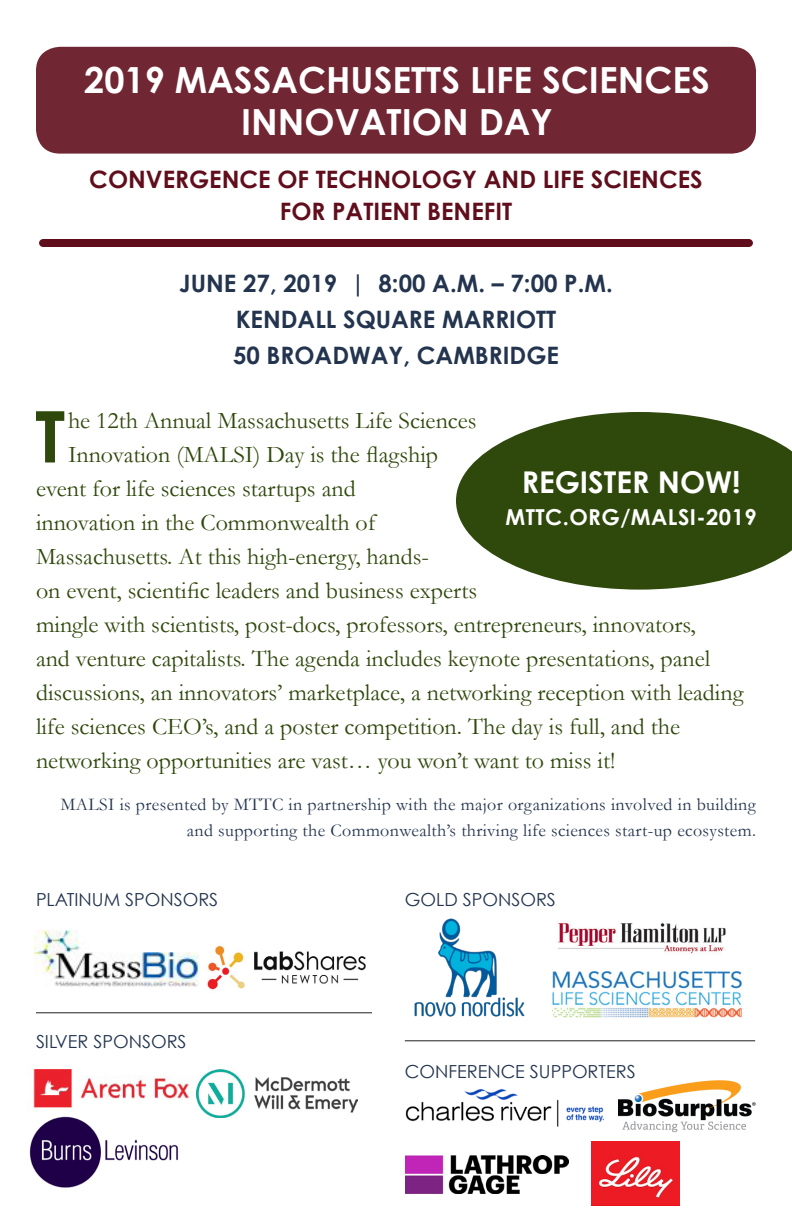
<style>
.page{position:relative;width:792px;height:1224px;background:#fff}
.page>*{position:absolute;margin:0;border:0;box-sizing:border-box;transform-origin:0 0}
.t1{font:700 71.4px "Century Gothic";color:#2f480c}
.t2{font:700 36px/42px "Century Gothic";color:#fff;text-align:center}
.t3{font:700 30px "Century Gothic";color:#fff}
.t4{font:24px "Garamond";color:#2f480c}
.t5{font:700 24px "Century Gothic";color:#23344e}
.t6{font:700 24px/32px "Century Gothic";color:#610e1c;text-align:center}
.t7{font:700 22px "Century Gothic";letter-spacing:.02em;color:#fff}
.t8{font:18px/26px "Garamond";letter-spacing:.02em;color:#23344e;text-align:right}
.t9{font:18px "Century Gothic";color:#23344e}
</style>
<div class="page">
<div style="left:36px;top:47px;width:720px;height:107px;background:#712633;border-radius:24px"></div>
<svg style="left:456px;top:412px;width:336px;height:178px;fill:#2f480c"></svg>
<div style="left:43px;top:239px;width:706px;height:8px;background:#610e1c"></div>
<img style="left:34px;top:930px;width:165px;height:56px">
<img style="left:207px;top:944px;width:159px;height:46px">
<img style="left:551px;top:971px;width:191px;height:47px">
<img style="left:558px;top:923px;width:168px;height:31px">
<img style="left:414px;top:918px;width:111px;height:99px">
<img style="left:33px;top:1068px;width:164px;height:44px">
<img style="left:197px;top:1069px;width:160px;height:49px">
<img style="left:29px;top:1116px;width:149px;height:72px">
<img style="left:405px;top:1088px;width:199px;height:39px">
<img style="left:618px;top:1081px;width:138px;height:52px">
<img style="left:406px;top:1156px;width:162px;height:38px">
<hr style="left:36px;top:1012px;width:336px;height:1px;background:#231f20">
<hr style="left:405px;top:1040px;width:350px;height:1px;background:#231f20">
<img style="left:592px;top:1142px;width:88px;height:64px">
<p class="t2" style="left:84px;top:58px;width:627px">2019 MASSACHUSETTS LIFE SCIENCES<br>INNOVATION DAY</p>
<p class="t6" style="left:89px;top:163px;width:615px">CONVERGENCE OF TECHNOLOGY AND LIFE SCIENCES<br>FOR PATIENT BENEFIT</p>
<p class="t5" style="left:179px;top:268px;width:435px">JUNE 27, 2019 | 8:00 A.M. – 7:00 P.M.</p>
<p class="t5" style="left:236px;top:304px;width:322px">KENDALL SQUARE MARRIOTT</p>
<p class="t5" style="left:233px;top:340px;width:327px">50 BROADWAY, CAMBRIDGE</p>
<p class="t1" style="left:35px;top:392px;width:31px">T</p>
<p class="t4" style="left:68px;top:407px;width:410px">he 12th Annual Massachusetts Life Sciences</p>
<p class="t4" style="left:68px;top:441px;width:372px">Innovation (MALSI) Day is the flagship</p>
<p class="t4" style="left:36px;top:475px;width:321px">event for life sciences startups and</p>
<p class="t4" style="left:36px;top:509px;width:341px">innovation in the Commonwealth of</p>
<p class="t4" style="left:36px;top:543px;width:395px">Massachusetts. At this high-energy, hands-</p>
<p class="t4" style="left:36px;top:577px;width:443px">on event, scientific leaders and business experts</p>
<p class="t4" style="left:36px;top:611px;width:661px">mingle with scientists, post-docs, professors, entrepreneurs, innovators,</p>
<p class="t4" style="left:36px;top:645px;width:676px">and venture capitalists. The agenda includes keynote presentations, panel</p>
<p class="t4" style="left:36px;top:679px;width:709px">discussions, an innovators’ marketplace, a networking reception with leading</p>
<p class="t4" style="left:36px;top:713px;width:646px">life sciences CEO’s, and a poster competition. The day is full, and the</p>
<p class="t4" style="left:36px;top:747px;width:581px">networking opportunities are vast… you won’t want to miss it!</p>
<p class="t3" style="left:522px;top:463px;width:220px">REGISTER NOW!</p>
<p class="t7" style="left:506px;top:503px;width:253px">MTTC.ORG/MALSI-2019</p>
<p class="t8" style="left:61px;top:791px;width:697px">MALSI is presented by MTTC in partnership with the major organizations involved in building and supporting the Commonwealth’s thriving life sciences start-up ecosystem.</p>
<p class="t9" style="left:36px;top:889px;width:184px">PLATINUM SPONSORS</p>
<p class="t9" style="left:36px;top:1030px;width:152px">SILVER SPONSORS</p>
<p class="t9" style="left:405px;top:889px;width:153px">GOLD SPONSORS</p>
<p class="t9" style="left:405px;top:1060px;width:233px">CONFERENCE SUPPORTERS</p>
</div>
